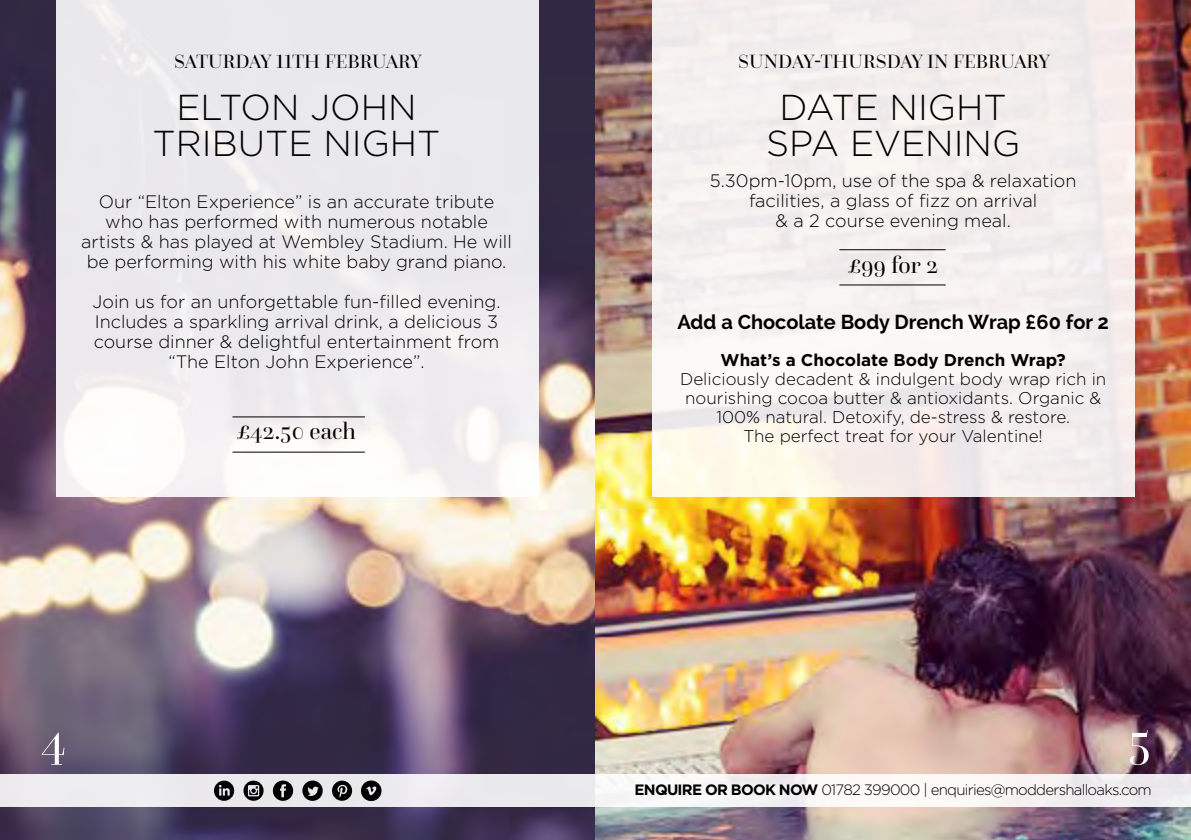
<style>
.page{position:relative;width:1191px;height:840px;background:#fff}
.page>*{position:absolute;margin:0;border:0;box-sizing:border-box;transform-origin:0 0}
.t1{font:50px "Questa Grande";color:#fff}
.t2{font:300 36px/35.4px "Gotham";color:#000;text-align:center}
.t3{font:24px "Questa Grande";color:#000}
.t4{font:20px "Questa Grande";color:#000}
.t5{font:700 20px "Raleway";color:#000}
.t6{font:300 18px/20px "Gotham";color:#000;text-align:center}
.t7{font:300 17px/19px "Gotham";color:#000;text-align:center}
.t8{font:700 17px "Gotham";color:#000}
.t9{font:300 15px "Gotham";letter-spacing:-.05em;color:#000}
.s1{font-weight:700}
</style>
<div class="page">
<img style="left:0;top:0;width:1191px;height:839px">
<div style="left:57px;top:0;width:482px;height:496px;background:linear-gradient(to bottom,#e6e5e8,#f5f3f4)"></div>
<div style="left:653px;top:0;width:482px;height:496px;background:#f5f0ee"></div>
<div style="left:0;top:774px;width:595px;height:32px;background:#eae9ec"></div>
<hr style="left:232px;top:416px;width:133px;height:1px;background:#000">
<hr style="left:232px;top:451px;width:133px;height:1px;background:#000">
<div style="left:595px;top:774px;width:596px;height:32px;background:linear-gradient(to right,#fbfaf9,#f2eef0)"></div>
<svg style="left:214px;top:780px;width:20px;height:20px"></svg>
<svg style="left:273px;top:780px;width:20px;height:20px"></svg>
<svg style="left:302px;top:780px;width:21px;height:20px"></svg>
<svg style="left:332px;top:780px;width:20px;height:20px"></svg>
<svg style="left:243px;top:780px;width:20px;height:20px"></svg>
<svg style="left:361px;top:780px;width:20px;height:20px"></svg>
<hr style="left:839px;top:249px;width:106px;height:1px;background:#000">
<hr style="left:839px;top:284px;width:106px;height:1px;background:#000">
<p class="t4" style="left:174px;top:49px;width:249px">SATURDAY 11TH FEBRUARY</p>
<p class="t4" style="left:738px;top:49px;width:313px">SUNDAY-THURSDAY IN FEBRUARY</p>
<h2 class="t2" style="left:152px;top:89px;width:290px">ELTON JOHN<br>TRIBUTE NIGHT</h2>
<p class="t6" style="left:81px;top:191px;width:432px">Our “Elton Experience” is an accurate tribute who has performed with numerous notable artists &amp; has played at Wembley Stadium. He will be performing with his white baby grand piano.</p>
<p class="t6" style="left:93px;top:291px;width:409px">Join us for an unforgettable fun-filled evening.<br>Includes a sparkling arrival drink, a delicious 3 course dinner &amp; delightful entertainment from “The Elton John Experience”.</p>
<h3 class="t3" style="left:237px;top:417px;width:120px">£42.50 each</h3>
<h2 class="t2" style="left:766px;top:89px;width:256px">DATE NIGHT<br>SPA EVENING</h2>
<p class="t6" style="left:710px;top:170px;width:368px">5.30pm-10pm, use of the spa &amp; relaxation facilities, a glass of fizz on arrival<br>&amp; a 2 course evening meal.</p>
<h3 class="t3" style="left:848px;top:251px;width:92px">£99 for 2</h3>
<p class="t5" style="left:677px;top:310px;width:433px">Add a Chocolate Body Drench Wrap £60 for 2</p>
<p class="t8" style="left:720px;top:350px;width:347px">What’s a Chocolate Body Drench Wrap?</p>
<p class="t7" style="left:680px;top:369px;width:428px">Deliciously decadent &amp; indulgent body wrap rich in nourishing cocoa butter &amp; antioxidants. Organic &amp; 100% natural. Detoxify, de-stress &amp; restore.<br>The perfect treat for your Valentine!</p>
<h1 class="t1" style="left:40px;top:710px;width:27px">4</h1>
<h1 class="t1" style="left:1127px;top:710px;width:25px">5</h1>
<p class="t9" style="left:634px;top:781px;width:519px"><span class="s1">ENQUIRE OR BOOK NOW</span> 01782 399000 | enquiries@moddershalloaks.com</p>
</div>
